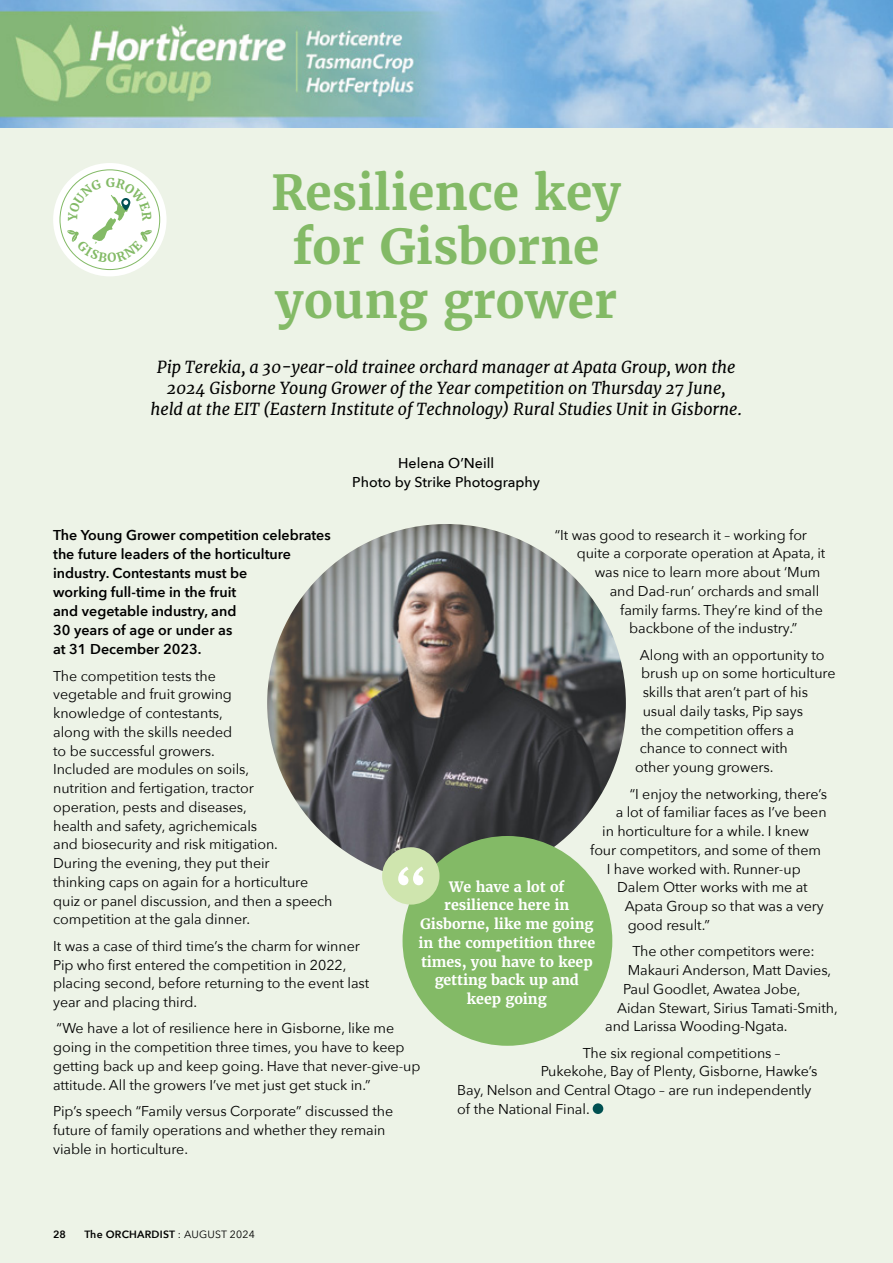
<style>
.page{position:relative;width:893px;height:1263px;background:#edf3e7}
.page>*{position:absolute;margin:0;border:0;box-sizing:border-box;transform-origin:0 0}
.Article_Heading___Centered___32pt{font:700 48px/54px "Merriweather";color:#83ba66;text-align:center}
.Standfirst___centered___11pt{font:italic 16.5px/21px "Merriweather";letter-spacing:-.005em;color:#000;text-align:center}
.Body_Text_9_5pt{font:14.25px/18.8px "Avenir Next";letter-spacing:-.005em;color:#000}
.Article_Intro{font:600 14.25px/19px "Avenir Next";color:#000}
.Body_Text_9_5pt-2{font:700 14.25px/18.8px "Merriweather";letter-spacing:-.005em;color:#fff;text-align:center}
.Author_9_5pt{font:500 14.25px/18.8px "Avenir Next";color:#000;text-align:center}
.Cover_story_stamp{font:700 12.15px "Merriweather";color:#83ba66}
.t1{font:600 10.5px "Avenir Next";letter-spacing:.02em;color:#000}
.s1{font-weight:400}
</style>
<div class="page">
<div style="left:593px;top:1103px;width:10px;height:11px;background:#005051;border-radius:50%"></div>
<img style="left:0;top:0;width:893px;height:128px">
<img style="left:267px;top:524px;width:359px;height:359px;border-radius:179px">
<div style="left:403px;top:836px;width:209px;height:210px;background:#83ba66;border-radius:50%"></div>
<div style="left:382px;top:847px;width:57px;height:58px;background:#cfe5ae;border-radius:50%"></div>
<svg style="left:398px;top:866px;width:25px;height:19px"></svg>
<div style="left:53px;top:163px;width:114px;height:113px;background:#fff;border-radius:50%"></div>
<svg style="left:67px;top:179px;width:85px;height:83px"></svg>
<p class="Article_Heading___Centered___32pt" style="left:271px;top:166px;width:352px">Resilience key for Gisborne young grower</p>
<p class="Standfirst___centered___11pt" style="left:151px;top:357px;width:593px">Pip Terekia, a 30-year-old trainee orchard manager at Apata Group, won the<br>2024 Gisborne Young Grower of the Year competition on Thursday 27 June, held at the EIT (Eastern Institute of Technology) Rural Studies Unit in Gisborne.</p>
<p class="Author_9_5pt" style="left:352px;top:453px;width:189px">Helena O’Neill<br>Photo by Strike Photography</p>
<p class="Article_Intro" style="left:53px;top:525px;width:279px">The Young Grower competition celebrates the future leaders of the horticulture industry. Contestants must be<br>working full-time in the fruit<br>and vegetable industry, and<br>30 years of age or under as<br>at 31 December 2023.</p>
<p class="Body_Text_9_5pt" style="left:53px;top:666px;width:281px">The competition tests the<br>vegetable and fruit growing<br>knowledge of contestants,<br>along with the skills needed<br>to be successful growers.<br>Included are modules on soils,<br>nutrition and fertigation, tractor<br>operation, pests and diseases,<br>health and safety, agrichemicals<br>and biosecurity and risk mitigation.<br>During the evening, they put their<br>thinking caps on again for a horticulture quiz or panel discussion, and then a speech competition at the gala dinner.</p>
<p class="Body_Text_9_5pt" style="left:53px;top:936px;width:318px">It was a case of third time’s the charm for winner Pip who first entered the competition in 2022, placing second, before returning to the event last year and placing third.</p>
<p class="Body_Text_9_5pt" style="left:53px;top:1018px;width:369px">“We have a lot of resilience here in Gisborne, like me going in the competition three times, you have to keep getting back up and keep going. Have that never-give-up attitude. All the growers I’ve met just get stuck in.”</p>
<p class="Body_Text_9_5pt" style="left:53px;top:1101px;width:342px">Pip’s speech “Family versus Corporate” discussed the future of family operations and whether they remain viable in horticulture.</p>
<p class="Cover_story_stamp" style="left:106px;top:175px;width:11px">G</p>
<p class="Body_Text_9_5pt" style="left:555px;top:525px;width:254px">“It was good to research it – working for</p>
<p class="Body_Text_9_5pt" style="left:577px;top:543px;width:250px">quite a corporate operation at Apata, it</p>
<p class="Body_Text_9_5pt" style="left:595px;top:562px;width:227px">was nice to learn more about ‘Mum</p>
<p class="Body_Text_9_5pt" style="left:610px;top:581px;width:211px">and Dad-run’ orchards and small</p>
<p class="Body_Text_9_5pt" style="left:620px;top:600px;width:204px">family farms. They’re kind of the</p>
<p class="Body_Text_9_5pt" style="left:629px;top:618px;width:170px">backbone of the industry.”</p>
<p class="Body_Text_9_5pt" style="left:640px;top:645px;width:186px">Along with an opportunity to</p>
<p class="Body_Text_9_5pt" style="left:641px;top:663px;width:196px">brush up on some horticulture</p>
<p class="Body_Text_9_5pt" style="left:643px;top:682px;width:167px">skills that aren’t part of his</p>
<p class="Body_Text_9_5pt" style="left:643px;top:701px;width:162px">usual daily tasks, Pip says</p>
<p class="Body_Text_9_5pt" style="left:641px;top:720px;width:154px">the competition offers a</p>
<p class="Body_Text_9_5pt" style="left:640px;top:738px;width:150px">chance to connect with</p>
<p class="Body_Text_9_5pt" style="left:635px;top:757px;width:140px">other young growers.</p>
<p class="Body_Text_9_5pt" style="left:630px;top:784px;width:199px">“I enjoy the networking, there’s</p>
<p class="Body_Text_9_5pt" style="left:616px;top:802px;width:212px">a lot of familiar faces as I’ve been</p>
<p class="Body_Text_9_5pt" style="left:602px;top:821px;width:208px">in horticulture for a while. I knew</p>
<p class="Body_Text_9_5pt" style="left:590px;top:840px;width:232px">four competitors, and some of them</p>
<p class="Body_Text_9_5pt" style="left:607px;top:859px;width:196px">I have worked with. Runner-up</p>
<p class="Body_Text_9_5pt" style="left:617px;top:877px;width:192px">Dalem Otter works with me at</p>
<p class="Body_Text_9_5pt" style="left:625px;top:896px;width:201px">Apata Group so that was a very</p>
<p class="Body_Text_9_5pt" style="left:628px;top:915px;width:84px">good result.”</p>
<p class="Body_Text_9_5pt" style="left:632px;top:941px;width:184px">The other competitors were:</p>
<p class="Body_Text_9_5pt" style="left:628px;top:960px;width:205px">Makauri Anderson, Matt Davies,</p>
<p class="Body_Text_9_5pt" style="left:623px;top:979px;width:179px">Paul Goodlet, Awatea Jobe,</p>
<p class="Body_Text_9_5pt" style="left:617px;top:998px;width:222px">Aidan Stewart, Sirius Tamati-Smith,</p>
<p class="Body_Text_9_5pt" style="left:605px;top:1016px;width:184px">and Larissa Wooding-Ngata.</p>
<p class="Body_Text_9_5pt" style="left:583px;top:1043px;width:199px">The six regional competitions –</p>
<p class="Body_Text_9_5pt" style="left:541px;top:1061px;width:278px">Pukekohe, Bay of Plenty, Gisborne, Hawke’s</p>
<p class="Body_Text_9_5pt" style="left:457px;top:1080px;width:356px">Bay, Nelson and Central Otago – are run independently</p>
<p class="Body_Text_9_5pt" style="left:457px;top:1099px;width:134px">of the National Final.</p>
<p class="Body_Text_9_5pt-2" style="left:418px;top:877px;width:178px">We have a lot of resilience here in<br>Gisborne, like me going in the competition three times, you have to keep getting back up and keep going</p>
<p class="t1" style="left:53px;top:1226px;width:14px">28</p>
<p class="t1" style="left:84px;top:1226px;width:172px">The ORCHARDIST <span class="s1">: AUGUST 2024</span></p>
</div>
